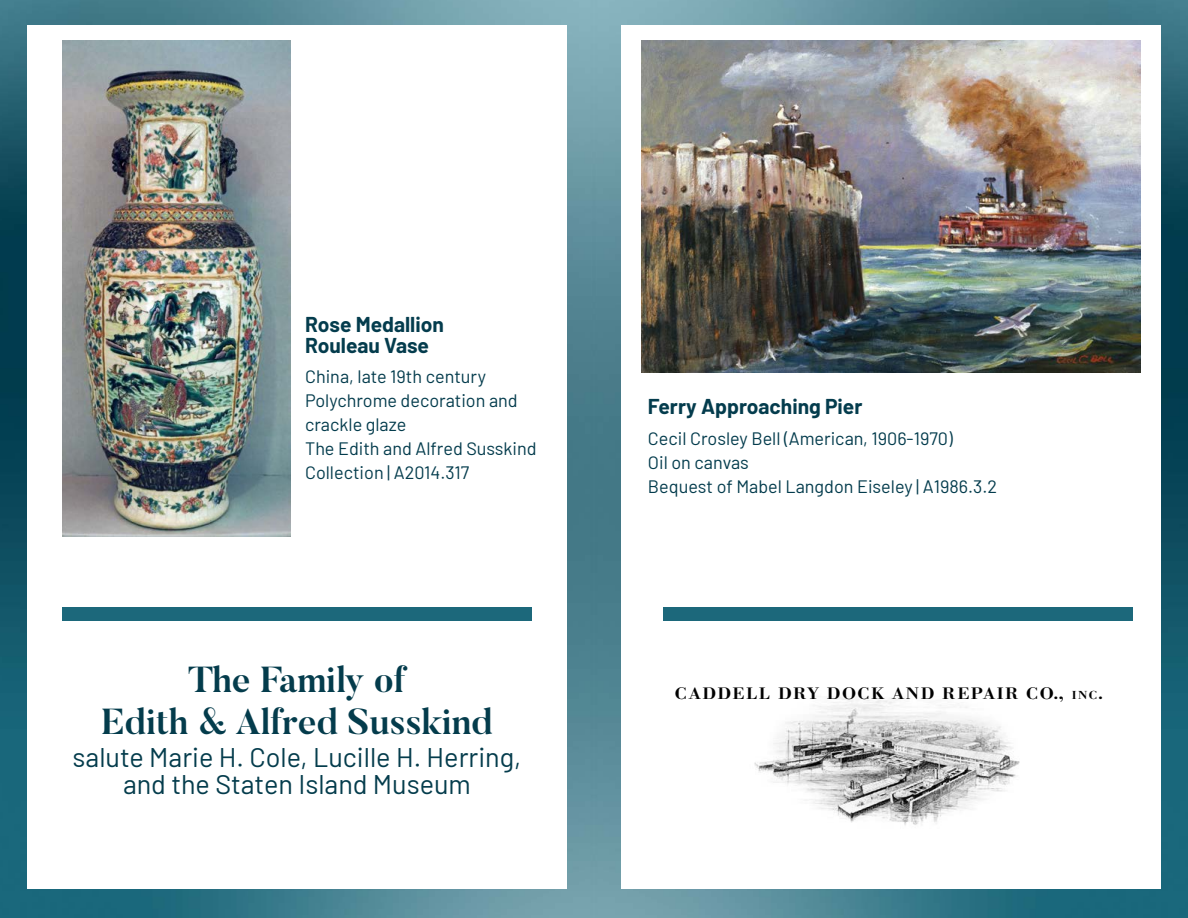
<style>
.page{position:relative;width:1188px;height:918px;background:#fff}
.page>*{position:absolute;margin:0;border:0;box-sizing:border-box;transform-origin:0 0}
.t1{font:700 36px/42px "Butler";color:#043c4c;text-align:center}
.t2{font:27px/27px "Barlow";color:#043c4c;text-align:center}
.t3{font:700 21px/21px "Barlow";color:#043c4d}
.t4{font:18px/24px "Barlow";color:#043c4d}
.t5{font:500 17.25px "Bodoni URW";letter-spacing:.08em;color:#000;scale:1.11 1}
.s1{font-size:12.15px}
.s2{font-style:inherit}
</style>
<div class="page">
<img style="left:0;top:0;width:1188px;height:918px">
<div style="left:27px;top:25px;width:540px;height:864px;background:#fff"></div>
<div style="left:621px;top:25px;width:540px;height:864px;background:#fff"></div>
<div style="left:62px;top:608px;width:470px;height:13px;background:#1c687b"></div>
<div style="left:663px;top:608px;width:470px;height:13px;background:#1c687b"></div>
<img style="left:62px;top:40px;width:228px;height:497px">
<img style="left:641px;top:40px;width:500px;height:333px">
<img style="left:754px;top:697px;width:266px;height:128px">
<p class="t3" style="left:305px;top:312px;width:140px">Rose Medallion<br>Rouleau Vase</p>
<p class="t4" style="left:305px;top:363px;width:233px">China, late 19th century<br>Polychrome decoration and crackle glaze<br>The Edith and Alfred Susskind<br>Collection | A2014.317</p>
<h1 class="t1" style="left:101px;top:659px;width:393px">The Family of<br>Edith &amp; Alfred Susskind</h1>
<h2 class="t2" style="left:73px;top:742px;width:450px">salute Marie H. Cole, Lucille H. Herring, and the Staten Island Museum</h2>
<p class="t3" style="left:648px;top:394px;width:216px">Ferry Approaching Pier</p>
<p class="t4" style="left:648px;top:425px;width:351px">Cecil Crosley Bell (American, 1906-1970)<br>Oil on canvas<br>Bequest of Mabel Langdon Eiseley | A1986.3.2</p>
<p class="t5" style="left:675px;top:684px;width:387px">CADDELL DRY DOCK AND REPAIR CO., <span class="s1">inc</span><span class="s2">.</span></p>
</div>
